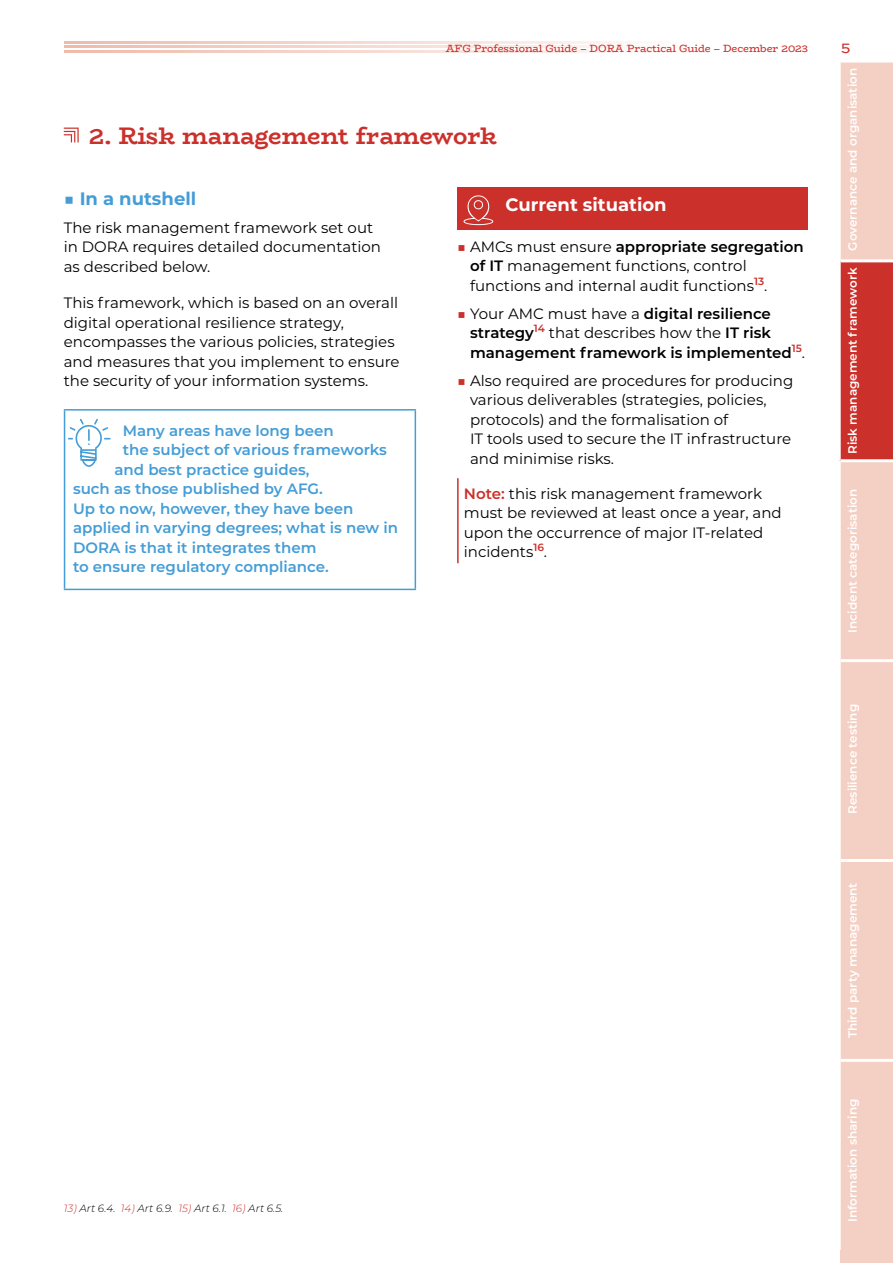
<style>
.page{position:relative;width:893px;height:1263px;background:#fff}
.page>*{position:absolute;margin:0;border:0;box-sizing:border-box;transform-origin:0 0}
.t1{font:700 24px "Bio Rhyme";letter-spacing:-.005em;color:#cc302b}
.t2{font:700 18px "Montserrat";color:#fff}
.t3{font:700 18px "Montserrat";color:#449dd7}
.t4{font:15px/19.5px "Montserrat";color:#000}
.t5{font:600 15px "Montserrat";color:#449dd7}
.t6{font:600 15px/19.5px "Montserrat";color:#000}
.t7{font:15px "Bio Rhyme";color:#cc302b}
.t8{font:600 12px "Montserrat";color:#fff}
.t9{font:10.5px "Bio Rhyme";letter-spacing:-.005em;color:#cc302b}
.t10{font:italic 300 10.5px "Montserrat";color:#000}
.s1{color:#cc302b}
.s2{font-weight:600}
.s3{font-weight:400;color:#cc302b}
.s4{font-weight:400}
.s5{font-weight:600;color:#cc302b}
</style>
<div class="page">
<hr style="left:64px;top:50px;width:638px;height:2px;background:#efbbab">
<hr style="left:64px;top:46px;width:638px;height:2px;background:#efbbab">
<hr style="left:64px;top:41px;width:638px;height:3px;background:#efbbab">
<hr style="left:64px;top:409px;width:352px;height:2px;background:#449dd7">
<hr style="left:64px;top:411px;width:1px;height:178px;background:#449dd7">
<hr style="left:415px;top:411px;width:1px;height:178px;background:#449dd7">
<hr style="left:64px;top:589px;width:352px;height:1px;background:#449dd7">
<div style="left:457px;top:187px;width:351px;height:43px;background:#cc302b"></div>
<hr style="left:457px;top:478px;width:2px;height:85px;background:#cc302b">
<svg style="left:64px;top:128px;width:15px;height:14px"></svg>
<svg style="left:463px;top:195px;width:30px;height:30px"></svg>
<svg style="left:68px;top:419px;width:43px;height:48px"></svg>
<div style="left:841px;top:63px;width:52px;height:1188px;background:#f4cfc3"></div>
<div style="left:839px;top:261px;width:54px;height:200px;background:#cc302b"></div>
<hr style="left:841px;top:1059px;width:52px;height:3px;background:#fff">
<hr style="left:841px;top:859px;width:52px;height:3px;background:#fff">
<hr style="left:841px;top:659px;width:52px;height:3px;background:#fff">
<hr style="left:838px;top:261px;width:3px;height:200px;background:#fff">
<hr style="left:841px;top:459px;width:52px;height:3px;background:#fff">
<hr style="left:841px;top:259px;width:52px;height:3px;background:#fff">
<div style="left:841px;top:1251px;width:52px;height:12px;background:#f4cfc3"></div>
<p class="t9" style="left:446px;top:40px;width:364px">AFG Professional Guide – DORA Practical Guide – December 2023</p>
<p class="t7" style="left:841px;top:36px;width:11px">5</p>
<h1 class="t1" style="left:89px;top:117px;width:409px">2. Risk management framework</h1>
<p class="t3" style="left:64px;top:185px;width:134px">■ In a nutshell</p>
<p class="t4" style="left:64px;top:217px;width:319px">The risk management framework set out in DORA requires detailed documentation as described below.</p>
<p class="t4" style="left:64px;top:292px;width:337px">This framework, which is based on an overall digital operational resilience strategy, encompasses the various policies, strategies and measures that you implement to ensure the security of your information systems.</p>
<p class="t5" style="left:123px;top:420px;width:212px">Many areas have long been</p>
<p class="t5" style="left:123px;top:439px;width:266px">the subject of various frameworks</p>
<p class="t5" style="left:114px;top:459px;width:196px">and best practice guides,</p>
<p class="t5" style="left:73px;top:478px;width:251px">such as those published by AFG.</p>
<p class="t5" style="left:73px;top:498px;width:282px">Up to now, however, they have been</p>
<p class="t5" style="left:73px;top:517px;width:327px">applied in varying degrees; what is new in</p>
<p class="t5" style="left:73px;top:537px;width:245px">DORA is that it integrates them</p>
<p class="t5" style="left:73px;top:556px;width:257px">to ensure regulatory compliance.</p>
<p class="t2" style="left:506px;top:191px;width:163px">Current situation</p>
<p class="t4" style="left:470px;top:236px;width:335px;text-indent:-13px"><span class="s1">■</span> AMCs must ensure <span class="s2">appropriate segregation of IT</span> management functions, control functions and internal audit functions<sup>13</sup>.</p>
<p class="t6" style="left:470px;top:303px;width:337px;text-indent:-13px"><span class="s3">■</span> <span class="s4">Your AMC must have a</span> digital resilience strategy<sup>14</sup> <span class="s4">that describes how the</span> IT risk management framework is implemented<sup>15</sup><span class="s4">.</span></p>
<p class="t4" style="left:470px;top:370px;width:325px;text-indent:-13px"><span class="s1">■</span> Also required are procedures for producing various deliverables (strategies, policies, protocols) and the formalisation of<br>IT tools used to secure the IT infrastructure and minimise risks.</p>
<p class="t4" style="left:464px;top:483px;width:319px"><span class="s5">Note:</span> this risk management framework must be reviewed at least once a year, and upon the occurrence of major IT-related incidents<sup>16</sup>.</p>
<p class="t10" style="left:64px;top:1201px;width:221px"><span class="s1">13)</span> Art 6.4. <span class="s1">14)</span> Art 6.9. <span class="s1">15)</span> Art 6.1. <span class="s1">16)</span> Art 6.5.</p>
<p class="t8" style="left:844px;top:251px;width:184px;rotate:-90deg">Governance and organisation</p>
<p class="t8" style="left:844px;top:454px;width:188px;rotate:-90deg">Risk management framework</p>
<p class="t8" style="left:844px;top:633px;width:145px;rotate:-90deg">Incident categorisation</p>
<p class="t8" style="left:844px;top:814px;width:111px;rotate:-90deg">Resilience testing</p>
<p class="t8" style="left:844px;top:1038px;width:157px;rotate:-90deg">Third party management</p>
<p class="t8" style="left:844px;top:1222px;width:125px;rotate:-90deg">Information sharing</p>
</div>
